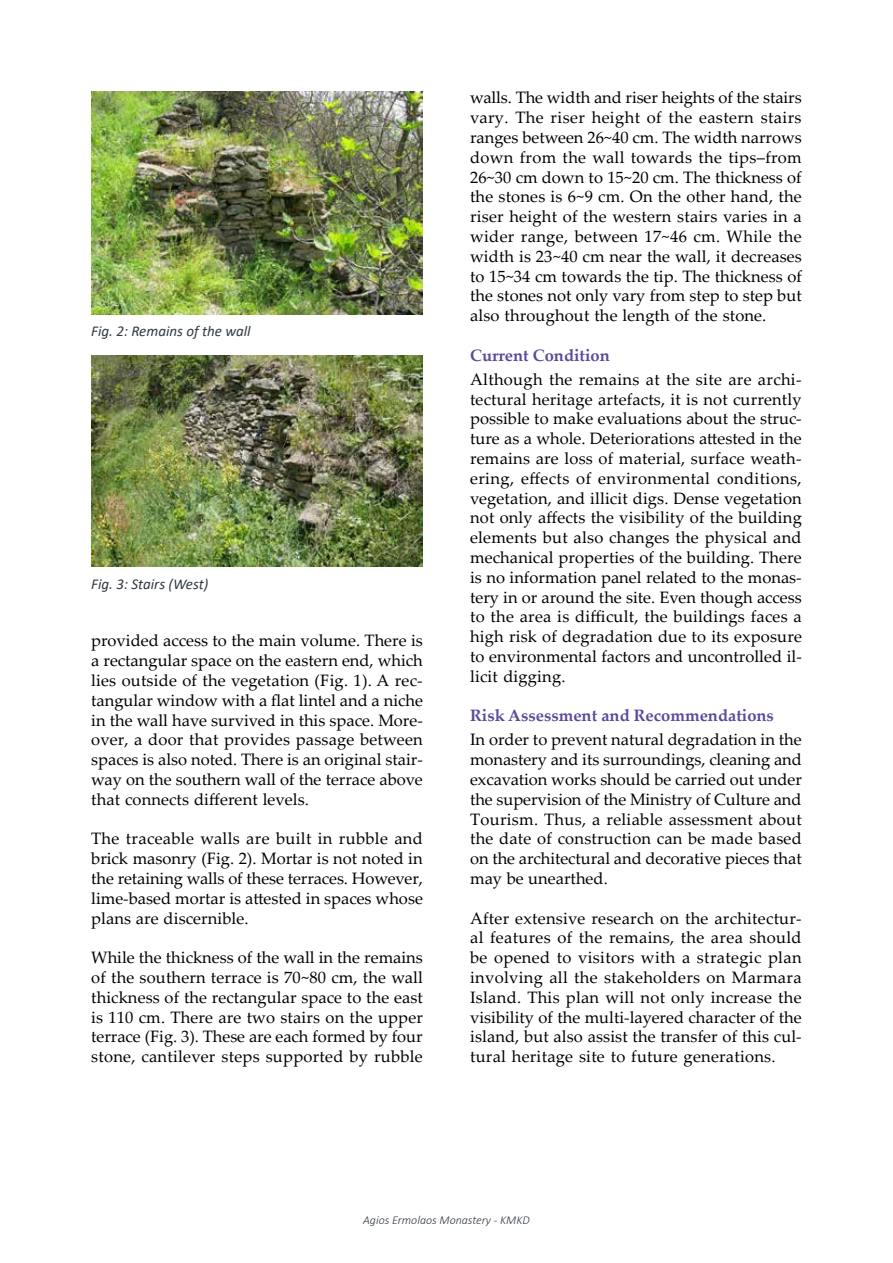
<style>
.page{position:relative;width:893px;height:1263px;background:#fff}
.page>*{position:absolute;margin:0;border:0;box-sizing:border-box;transform-origin:0 0}
.t1{font:16.5px/19.8px "Palatino Linotype";letter-spacing:.005em;color:#000;text-align:justify}
.t2{font:700 16.5px "Palatino Linotype";color:#5c499a}
.t3{font:italic 15px "Calibri";color:#313944}
.t4{font:italic 300 12px "Calibri";color:#313944}
</style>
<div class="page">
<img style="left:91px;top:91px;width:332px;height:224px">
<img style="left:91px;top:355px;width:332px;height:212px">
<p class="t3" style="left:91px;top:321px;width:161px">Fig. 2: Remains of the wall</p>
<p class="t3" style="left:91px;top:573px;width:119px">Fig. 3: Stairs (West)</p>
<p class="t1" style="left:91px;top:630px;width:333px">provided access to the main volume. There is a rectangular space on the eastern end, which lies outside of the vegetation (Fig. 1). A rec&shy;tangular window with a flat lintel and a niche in the wall have survived in this space. More&shy;over, a door that provides passage between spaces is also noted. There is an original stair&shy;way on the southern wall of the terrace above that connects different levels.</p>
<p class="t1" style="left:91px;top:828px;width:333px">The traceable walls are built in rubble and brick masonry (Fig. 2). Mortar is not noted in the retaining walls of these terraces. However, lime-based mortar is attested in spaces whose plans are discernible.</p>
<p class="t1" style="left:91px;top:947px;width:333px">While the thickness of the wall in the remains of the southern terrace is 70~80 cm, the wall thickness of the rectangular space to the east is 110 cm. There are two stairs on the upper terrace (Fig. 3). These are each formed by four stone, cantilever steps supported by rubble</p>
<p class="t1" style="left:470px;top:87px;width:333px">walls. The width and riser heights of the stairs vary. The riser height of the eastern stairs ranges between 26~40 cm. The width narrows down from the wall towards the tips–from 26~30 cm down to 15~20 cm. The thickness of the stones is 6~9 cm. On the other hand, the riser height of the western stairs varies in a wider range, between 17~46 cm. While the width is 23~40 cm near the wall, it decreases to 15~34 cm towards the tip. The thickness of the stones not only vary from step to step but also throughout the length of the stone.</p>
<p class="t2" style="left:470px;top:343px;width:141px">Current Condition</p>
<p class="t1" style="left:470px;top:369px;width:333px">Although the remains at the site are archi&shy;tectural heritage artefacts, it is not currently possible to make evaluations about the struc&shy;ture as a whole. Deteriorations attested in the remains are loss of material, surface weath&shy;ering, effects of environmental conditions, vegetation, and illicit digs. Dense vegetation not only affects the visibility of the building elements but also changes the physical and mechanical properties of the building. There is no information panel related to the monas&shy;tery in or around the site. Even though access to the area is difficult, the buildings faces a high risk of degradation due to its exposure to environmental factors and uncontrolled il&shy;licit digging.</p>
<p class="t2" style="left:470px;top:704px;width:305px">Risk Assessment and Recommendations</p>
<p class="t1" style="left:470px;top:729px;width:333px">In order to prevent natural degradation in the monastery and its surroundings, cleaning and excavation works should be carried out under the supervision of the Ministry of Culture and Tourism. Thus, a reliable assessment about the date of construction can be made based on the architectural and decorative pieces that may be unearthed.</p>
<p class="t1" style="left:470px;top:907px;width:333px">After extensive research on the architectur&shy;al features of the remains, the area should be opened to visitors with a strategic plan involving all the stakeholders on Marmara Island. This plan will not only increase the visibility of the multi-layered character of the island, but also assist the transfer of this cul&shy;tural heritage site to future generations.</p>
<p class="t4" style="left:363px;top:1212px;width:168px">Agios Ermolaos Monastery - KMKD</p>
</div>
